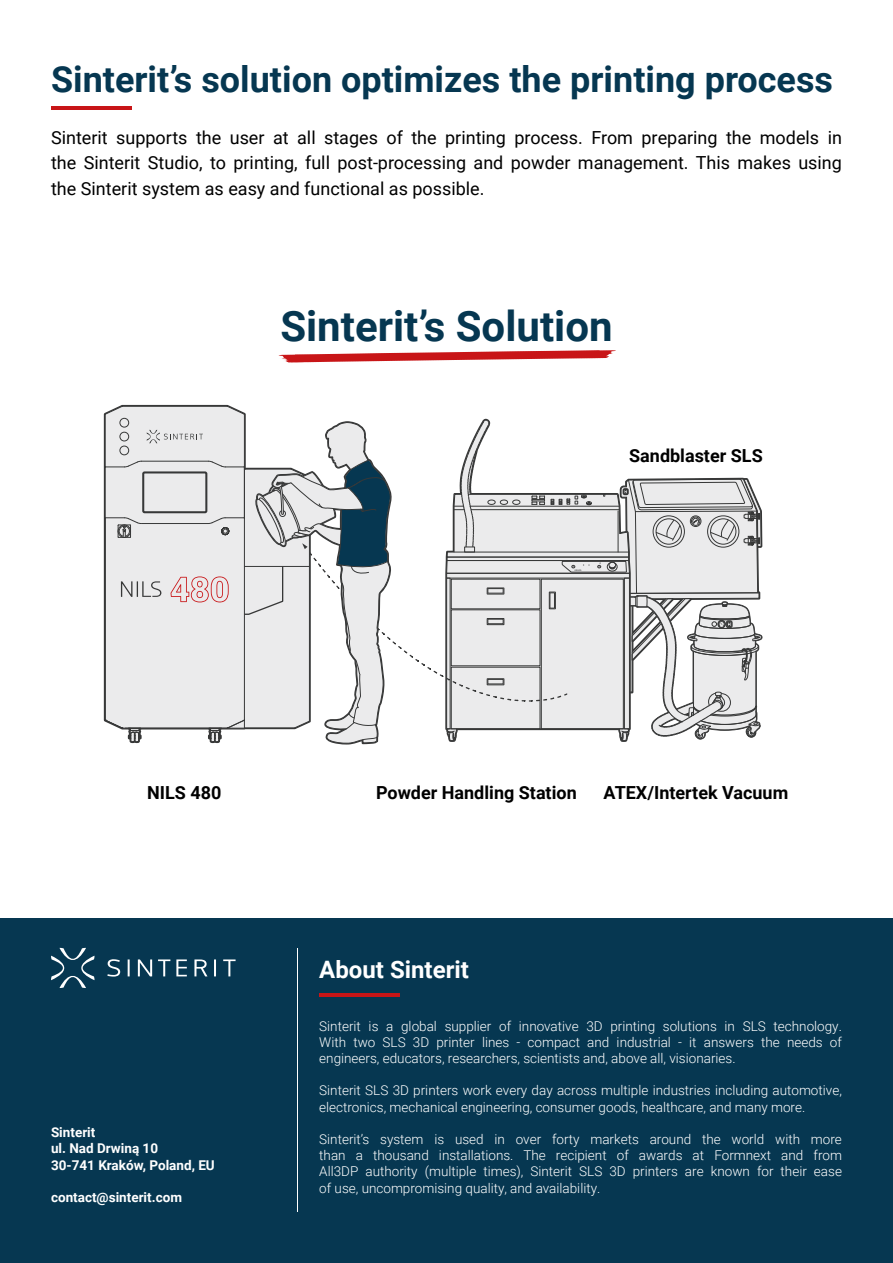
<style>
.page{position:relative;width:893px;height:1263px;background:#fff}
.page>*{position:absolute;margin:0;border:0;box-sizing:border-box;transform-origin:0 0}
.t1{font:700 42px "Roboto";color:#063751}
.t2{font:700 36px "Roboto";color:#063751}
.t3{font:700 24px "Roboto";color:#fff}
.t4{font:18px/25.5px "Roboto";color:#000;text-align:justify}
.t5{font:700 18px "Roboto";color:#000}
.t6{font:300 13.5px/16.2px "Roboto";color:#fff;text-align:justify}
.t7{font:700 13.5px/16.2px "Roboto";color:#fff}
</style>
<div class="page">
<svg style="left:452px;top:419px;width:310px;height:322px"></svg>
<svg style="left:339px;top:544px;width:229px;height:201px"></svg>
<svg style="left:104px;top:405px;width:142px;height:317px;background:#c7c7c8"></svg>
<svg style="left:105px;top:406px;width:18px;height:9px"></svg>
<hr style="left:105px;top:414px;width:1px;height:53px;background:#373838">
<hr style="left:244px;top:414px;width:1px;height:53px;background:#373838">
<svg style="left:227px;top:406px;width:18px;height:9px"></svg>
<div style="left:120px;top:418px;width:9px;height:9px;border:1px solid #373838;border-radius:50%"></div>
<hr style="left:122px;top:406px;width:105px;height:1px;background:#373838">
<svg style="left:105px;top:421px;width:287px;height:323px"></svg>
<div style="left:142px;top:471px;width:65px;height:42px;border:2px solid #373838"></div>
<div style="left:0;top:918px;width:893px;height:345px;background:#063751"></div>
<svg style="left:51px;top:948px;width:44px;height:40px"></svg>
<svg style="left:107px;top:959px;width:129px;height:17px"></svg>
<hr style="left:297px;top:948px;width:1px;height:264px;background:#fff">
<hr style="left:51px;top:106px;width:81px;height:4px;background:#c81517">
<hr style="left:319px;top:993px;width:80px;height:3px;background:#c81517">
<svg style="left:278px;top:350px;width:338px;height:13px"></svg>
<h2 class="t2" style="left:51px;top:54px;width:783px">Sinterit’s solution optimizes the printing process</h2>
<p class="t4" style="left:51px;top:124px;width:792px">Sinterit supports the user at all stages of the printing process. From preparing the models in the Sinterit Studio, to printing, full post-processing and powder management. This makes using the Sinterit system as easy and functional as possible.</p>
<h1 class="t1" style="left:280px;top:296px;width:334px">Sinterit’s Solution</h1>
<h3 class="t5" style="left:629px;top:443px;width:135px">Sandblaster SLS</h3>
<h3 class="t5" style="left:147px;top:780px;width:76px">NILS 480</h3>
<h3 class="t5" style="left:376px;top:780px;width:202px">Powder Handling Station</h3>
<h3 class="t5" style="left:604px;top:780px;width:186px">ATEX/Intertek Vacuum</h3>
<p class="t7" style="left:51px;top:1124px;width:165px">Sinterit<br>ul. Nad Drwiną 10<br>30-741 Kraków, Poland, EU</p>
<p class="t7" style="left:51px;top:1188px;width:132px">contact@sinterit.com</p>
<h3 class="t3" style="left:319px;top:952px;width:151px">About Sinterit</h3>
<p class="t6" style="left:319px;top:1017px;width:524px">Sinterit is a global supplier of innovative 3D printing solutions in SLS technology.<br>With two SLS 3D printer lines - compact and industrial - it answers the needs of engineers, educators, researchers, scientists and, above all, visionaries.</p>
<p class="t6" style="left:319px;top:1082px;width:524px">Sinterit SLS 3D printers work every day across multiple industries including automotive, electronics, mechanical engineering, consumer goods, healthcare, and many more.</p>
<p class="t6" style="left:319px;top:1131px;width:524px">Sinterit’s system is used in over forty markets around the world with more than a thousand installations. The recipient of awards at Formnext and from All3DP authority (multiple times), Sinterit SLS 3D printers are known for their ease of use, uncompromising quality, and availability.</p>
</div>
